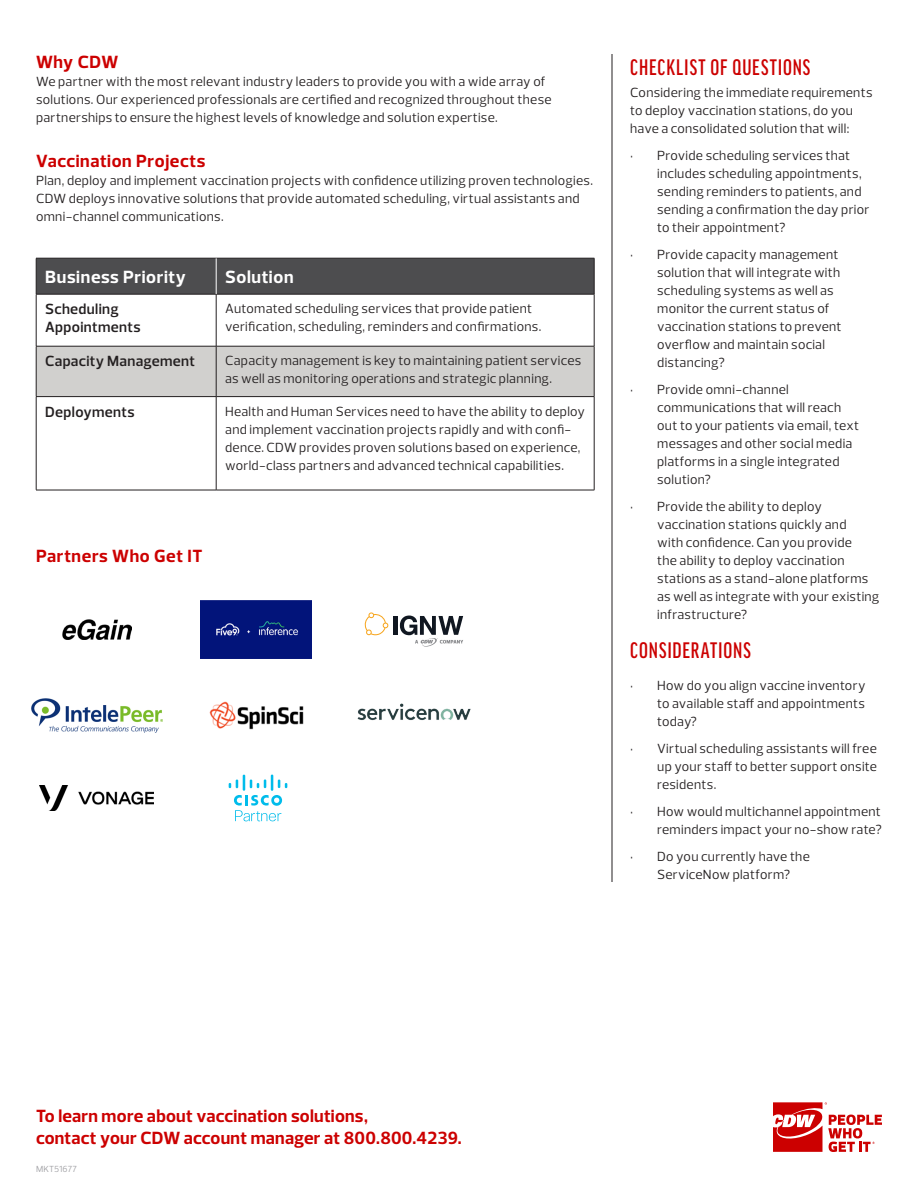
<style>
.page{position:relative;width:918px;height:1188px;background:#fff}
.page>*{position:absolute;margin:0;border:0;box-sizing:border-box;transform-origin:0 0}
.Head_Small_-_GH_XCon{font:500 extra-condensed 24px "Good Headline Pro";letter-spacing:.04em;color:#c00}
.Head_Small_-_Red{font:700 18px/22.5px "Prelo";letter-spacing:.015em;color:#c00}
.Head_Small_-_Black{font:700 18px "Prelo";letter-spacing:.035em;color:#fff}
.Head_Small_-_Red-2{font:700 18px "Prelo";letter-spacing:.035em;color:#c00}
.Subhead_1_-_Black{font:600 15px/18px "Prelo";letter-spacing:.02em;color:#231f20}
.Body_Copy{font:13.5px/18px "Prelo";letter-spacing:.02em;color:#231f20}
.Body{font:9px "Prelo";letter-spacing:.015em;color:#a1a1a5}
</style>
<div class="page">
<svg style="left:773px;top:1102px;width:109px;height:50px"></svg>
<hr style="left:612px;top:54px;width:1px;height:828px;background:#231f20">
<div style="left:37px;top:259px;width:557px;height:35px;background:#4d4d4f"></div>
<div style="left:37px;top:347px;width:557px;height:49px;background:#d1d0ce"></div>
<hr style="left:36px;top:294px;width:180px;height:1px;background:#231f20">
<hr style="left:216px;top:294px;width:1px;height:52px;background:#231f20">
<hr style="left:216px;top:294px;width:378px;height:1px;background:#231f20">
<hr style="left:36px;top:346px;width:180px;height:1px;background:#231f20">
<hr style="left:216px;top:346px;width:1px;height:50px;background:#231f20">
<hr style="left:216px;top:346px;width:378px;height:1px;background:#231f20">
<hr style="left:36px;top:396px;width:180px;height:1px;background:#231f20">
<hr style="left:216px;top:397px;width:1px;height:93px;background:#231f20">
<hr style="left:216px;top:396px;width:378px;height:1px;background:#231f20">
<hr style="left:36px;top:258px;width:180px;height:1px;background:#231f20">
<hr style="left:36px;top:258px;width:1px;height:36px;background:#231f20">
<hr style="left:216px;top:258px;width:378px;height:1px;background:#231f20">
<hr style="left:594px;top:258px;width:1px;height:36px;background:#231f20">
<hr style="left:36px;top:294px;width:1px;height:52px;background:#231f20">
<hr style="left:594px;top:294px;width:1px;height:52px;background:#231f20">
<hr style="left:36px;top:346px;width:1px;height:50px;background:#231f20">
<hr style="left:594px;top:346px;width:1px;height:50px;background:#231f20">
<hr style="left:36px;top:397px;width:1px;height:93px;background:#231f20">
<hr style="left:594px;top:397px;width:1px;height:93px;background:#231f20">
<hr style="left:36px;top:490px;width:180px;height:1px;background:#231f20">
<hr style="left:216px;top:490px;width:378px;height:1px;background:#231f20">
<hr style="left:216px;top:258px;width:1px;height:36px;background:#fff">
<img style="left:62px;top:620px;width:69px;height:19px">
<img style="left:201px;top:600px;width:110px;height:58px">
<img style="left:31px;top:699px;width:131px;height:34px">
<img style="left:209px;top:701px;width:95px;height:29px">
<svg style="left:229px;top:775px;width:58px;height:47px"></svg>
<img style="left:357px;top:703px;width:114px;height:18px">
<img style="left:39px;top:785px;width:115px;height:25px">
<hr style="left:393px;top:616px;width:4px;height:19px;background:#101721">
<svg style="left:365px;top:612px;width:24px;height:23px"></svg>
<svg style="left:400px;top:616px;width:63px;height:31px"></svg>
<p class="Head_Small_-_Red" style="left:36px;top:50px;width:84px">Why CDW</p>
<p class="Body_Copy" style="left:36px;top:72px;width:517px">We partner with the most relevant industry leaders to provide you with a wide array of solutions. Our experienced professionals are certified and recognized throughout these partnerships to ensure the highest levels of knowledge and solution expertise.</p>
<p class="Head_Small_-_Red" style="left:36px;top:149px;width:171px">Vaccination Projects</p>
<p class="Body_Copy" style="left:36px;top:171px;width:558px">Plan, deploy and implement vaccination projects with confidence utilizing proven technologies.<br>CDW deploys innovative solutions that provide automated scheduling, virtual assistants and omni-channel communications.</p>
<p class="Head_Small_-_Black" style="left:45px;top:266px;width:142px">Business Priority</p>
<p class="Head_Small_-_Black" style="left:225px;top:266px;width:70px">Solution</p>
<p class="Subhead_1_-_Black" style="left:45px;top:300px;width:97px">Scheduling<br>Appointments</p>
<p class="Body_Copy" style="left:225px;top:300px;width:318px">Automated scheduling services that provide patient verification, scheduling, reminders and confirmations.</p>
<p class="Subhead_1_-_Black" style="left:45px;top:352px;width:151px">Capacity Management</p>
<p class="Body_Copy" style="left:225px;top:352px;width:358px">Capacity management is key to maintaining patient services as well as monitoring operations and strategic planning.</p>
<p class="Subhead_1_-_Black" style="left:45px;top:403px;width:91px">Deployments</p>
<p class="Body_Copy" style="left:225px;top:402px;width:361px">Health and Human Services need to have the ability to deploy and implement vaccination projects rapidly and with confi&shy;dence. CDW provides proven solutions based on experience, world-class partners and advanced technical capabilities.</p>
<p class="Head_Small_-_Red-2" style="left:36px;top:545px;width:168px">Partners Who Get IT</p>
<p class="Head_Small_-_GH_XCon" style="left:630px;top:55px;width:182px">CHECKLIST OF QUESTIONS</p>
<p class="Body_Copy" style="left:630px;top:84px;width:244px">Considering the immediate requirements to deploy vaccination stations, do you have a consolidated solution that will:</p>
<p class="Body_Copy" style="left:657px;top:147px;width:214px;text-indent:-27px">• Provide scheduling services that includes scheduling appointments, sending reminders to patients, and sending a confirmation the day prior to their appointment?</p>
<p class="Body_Copy" style="left:657px;top:246px;width:186px;text-indent:-27px">• Provide capacity management solution that will integrate with scheduling systems as well as monitor the current status of vaccination stations to prevent overflow and maintain social distancing?</p>
<p class="Body_Copy" style="left:657px;top:381px;width:204px;text-indent:-27px">• Provide omni-channel communications that will reach out to your patients via email, text messages and other social media platforms in a single integrated solution?</p>
<p class="Body_Copy" style="left:657px;top:498px;width:224px;text-indent:-27px">• Provide the ability to deploy vaccination stations quickly and<br>with confidence. Can you provide<br>the ability to deploy vaccination stations as a stand-alone platforms as well as integrate with your existing infrastructure?</p>
<p class="Head_Small_-_GH_XCon" style="left:630px;top:639px;width:122px">CONSIDERATIONS</p>
<p class="Body_Copy" style="left:657px;top:676px;width:210px;text-align:justify;text-indent:-27px">• How do you align vaccine inventory to available staff and appointments today?</p>
<p class="Body_Copy" style="left:657px;top:739px;width:221px;text-align:justify;text-indent:-27px">• Virtual scheduling assistants will free up your staff to better support onsite residents.</p>
<p class="Body_Copy" style="left:630px;top:802px;width:253px;text-align:right">• How would multichannel appointment reminders impact your no-show rate?</p>
<p class="Body_Copy" style="left:630px;top:847px;width:181px;text-align:center">• Do you currently have the<br>ServiceNow platform?</p>
<h2 class="Head_Small_-_Red" style="left:36px;top:1105px;width:427px">To learn more about vaccination solutions,<br>contact your CDW account manager at 800.800.4239.</h2>
<p class="Body" style="left:36px;top:1164px;width:42px">MKT51677</p>
</div>
